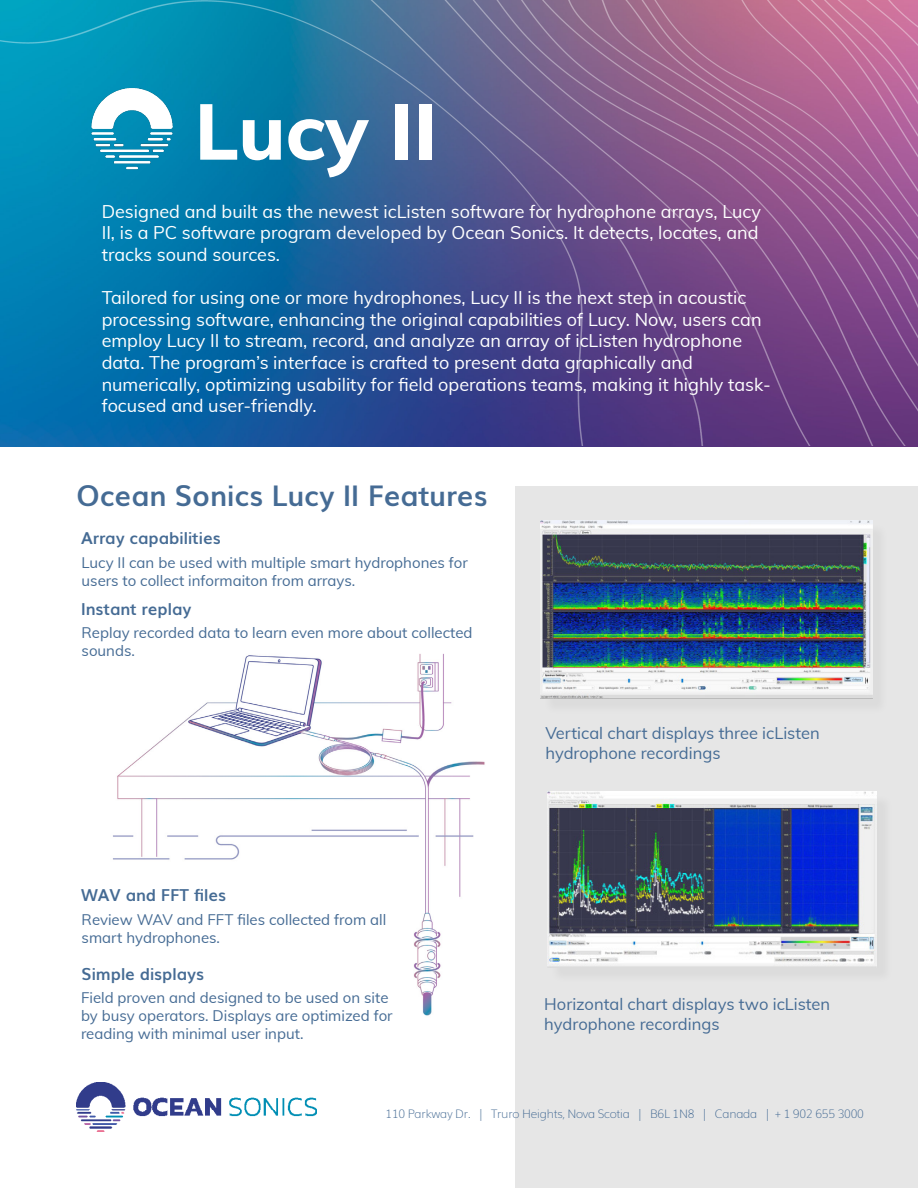
<style>
.page{position:relative;width:918px;height:1188px;background:#fff}
.page>*{position:absolute;margin:0;border:0;box-sizing:border-box;transform-origin:0 0}
.t1{font:800 78px "Muli";color:#fff}
.t2{font:700 28.5px "Muli";color:#456b94}
.t3{font:18px/21.6px "Muli";color:#fff}
.t4{font:16.5px/19.8px "Muli";color:#456b94}
.t5{font:700 16.5px "Muli";color:#456b94}
.t6{font:15px/18px "Muli";color:#456b94}
.t7{font:200 11.7px "Muli";letter-spacing:-.02em;color:#456b94}
</style>
<div class="page">
<img style="left:113px;top:653px;width:372px;height:448px">
<img style="left:0;top:0;width:918px;height:445px">
<img style="left:86px;top:78px;width:96px;height:97px">
<div style="left:515px;top:486px;width:403px;height:702px;background:#e6e6e6"></div>
<img style="left:77px;top:1082px;width:239px;height:50px">
<div style="left:542px;top:523px;width:347px;height:192px;background:#000;opacity:.05"></div>
<img style="left:540px;top:521px;width:332px;height:177px">
<div style="left:549px;top:793px;width:345px;height:192px;background:#e0e0e0"></div>
<img style="left:547px;top:791px;width:329px;height:175px">
<p class="t1" style="left:195px;top:75px;width:244px">Lucy II</p>
<p class="t3" style="left:102px;top:200px;width:661px">Designed and built as the newest icListen software for hydrophone arrays, Lucy<br>II, is a PC software program developed by Ocean Sonics. It detects, locates, and tracks sound sources.</p>
<p class="t3" style="left:102px;top:286px;width:671px">Tailored for using one or more hydrophones, Lucy II is the next step in acoustic processing software, enhancing the original capabilities of Lucy. Now, users can employ Lucy II to stream, record, and analyze an array of icListen hydrophone data. The program’s interface is crafted to present data graphically and numerically, optimizing usability for field operations teams, making it highly task&shy;focused and user-friendly.</p>
<p class="t2" style="left:76px;top:473px;width:412px">Ocean Sonics Lucy II Features</p>
<p class="t5" style="left:81px;top:525px;width:141px">Array capabilities</p>
<p class="t6" style="left:82px;top:553px;width:388px">Lucy II can be used with multiple smart hydrophones for users to collect informaiton from arrays.</p>
<p class="t5" style="left:81px;top:596px;width:112px">Instant replay</p>
<p class="t6" style="left:82px;top:623px;width:393px">Replay recorded data to learn even more about collected sounds.</p>
<p class="t5" style="left:81px;top:881px;width:147px">WAV and FFT files</p>
<p class="t6" style="left:82px;top:910px;width:306px">Review WAV and FFT files collected from all smart hydrophones.</p>
<p class="t5" style="left:82px;top:961px;width:124px">Simple displays</p>
<p class="t6" style="left:81px;top:988px;width:313px">Field proven and designed to be used on site by busy operators. Displays are optimized for reading with minimal user input.</p>
<p class="t4" style="left:545px;top:722px;width:276px">Vertical chart displays three icListen hydrophone recordings</p>
<p class="t4" style="left:544px;top:994px;width:287px">Horizontal chart displays two icListen hydrophone recordings</p>
<p class="t7" style="left:386px;top:1104px;width:480px">110 Parkway Dr. | Truro Heights, Nova Scotia | B6L 1N8 | Canada | + 1 902 655 3000</p>
</div>
